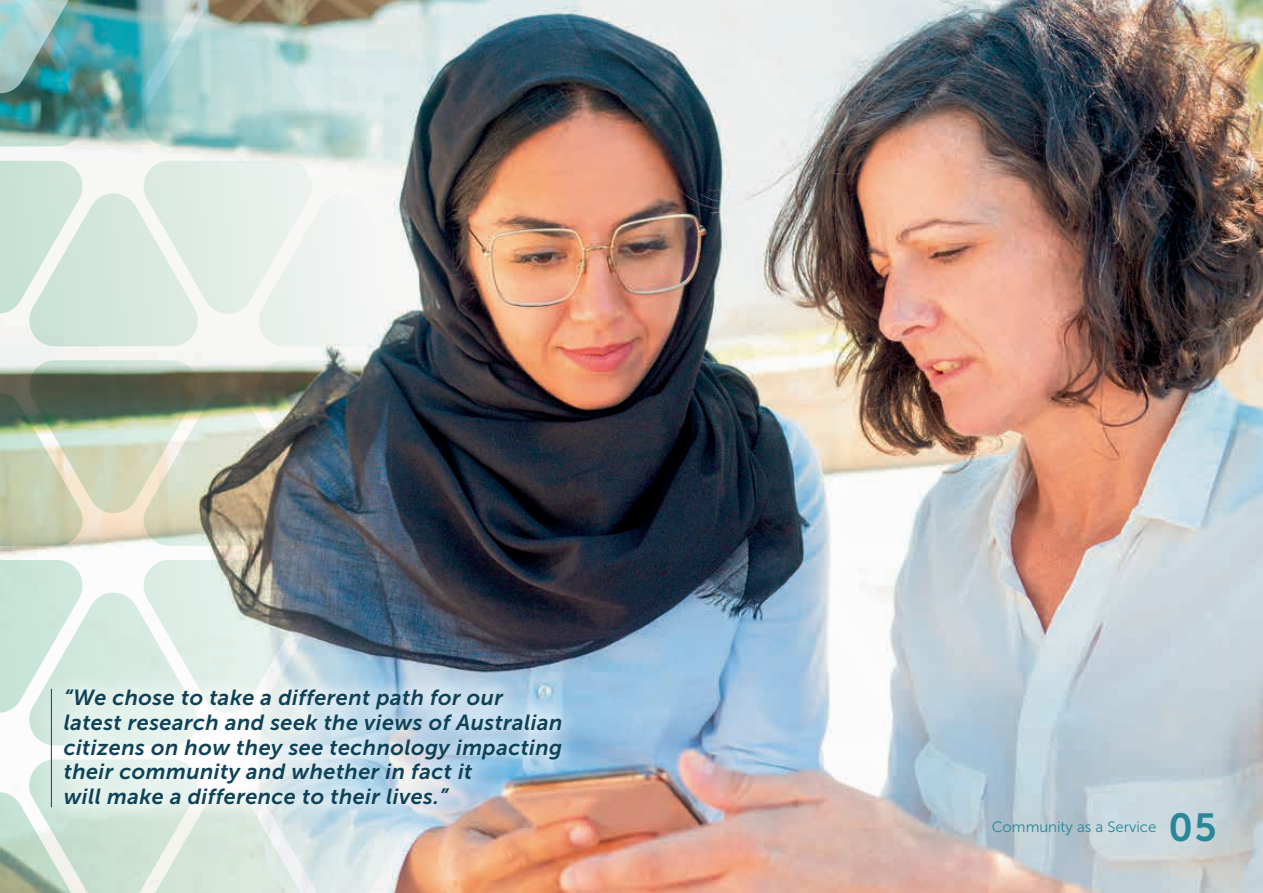
<style>
.page{position:relative;width:1263px;height:893px;background:#fff}
.page>*{position:absolute;margin:0;border:0;box-sizing:border-box;transform-origin:0 0}
.t1{font:39px "Museo Sans 700";color:#278898}
.t2{font:italic 21.75px/24.8px "Museo Sans 700";letter-spacing:.02em;color:#0e4257}
.t3{font:15px "Museo Sans 300";color:#278898}
</style>
<div class="page">
<img style="left:0;top:147px;width:1263px;height:612px">
<img style="left:0;top:161px;width:1263px;height:185px">
<svg style="left:0;top:560px;width:1263px;height:185px;background:#a4b4be"></svg>
<img style="left:0;top:360px;width:1263px;height:186px">
<img style="left:0;top:759px;width:1263px;height:134px">
<img style="left:0;top:0;width:1263px;height:147px">
<div style="left:31px;top:670px;width:40px;height:155px;background:#fff;opacity:.75"></div>
<div style="left:46px;top:670px;width:535px;height:154px;background:#fff;opacity:.75"></div>
<p class="t2" style="left:64px;top:685px;width:500px">“We chose to take a different path for our latest research and seek the views of Australian citizens on how they see technology impacting their community and whether in fact it<br>will make a difference to their lives.”</p>
<p class="t3" style="left:992px;top:818px;width:166px">Community as a Service</p>
<h1 class="t1" style="left:1157px;top:805px;width:61px">0505</h1>
<p class="t3" style="left:980px;top:818px;width:166px">Community as a Service</p>
</div>
